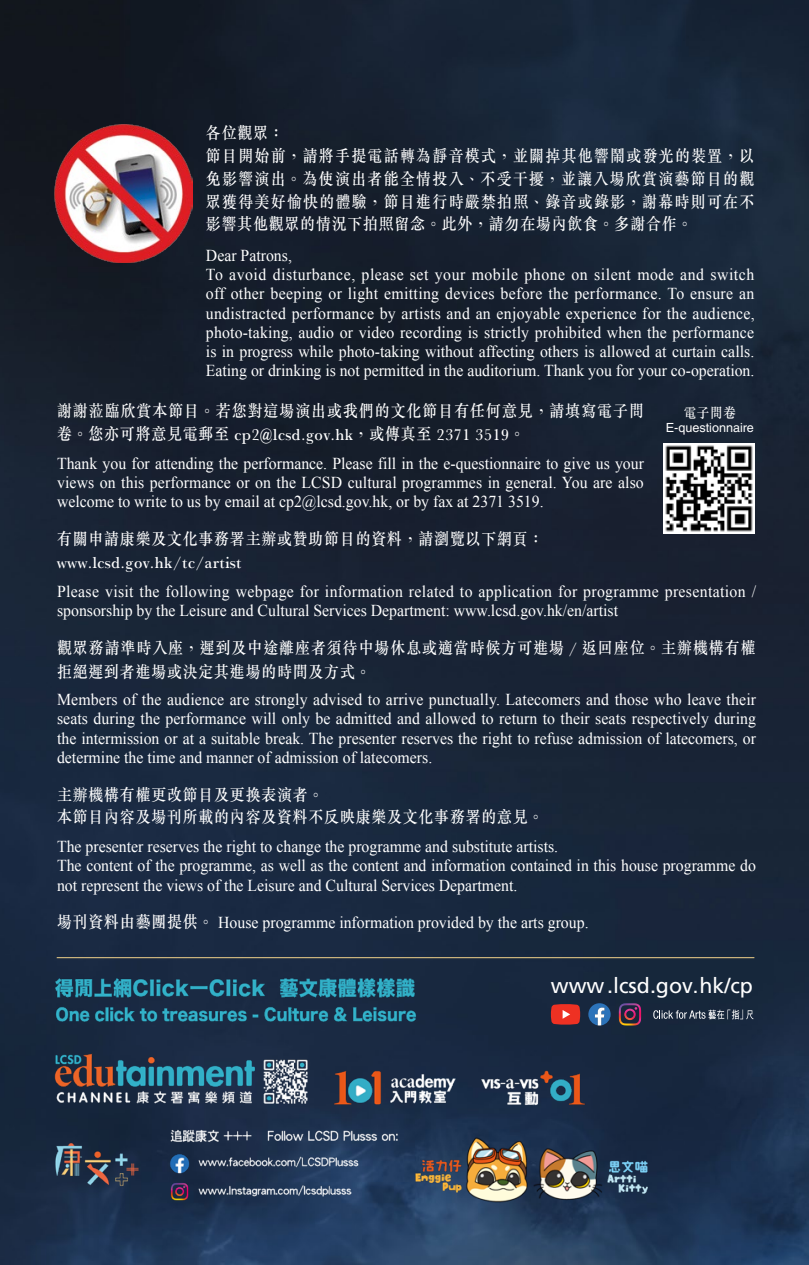
<style>
.page{position:relative;width:809px;height:1265px;background:#fff}
.page>*{position:absolute;margin:0;border:0;box-sizing:border-box;transform-origin:0 0}
.t1{font:21.35px "Frutiger LT Std";color:#fff}
.t2{font:16.62px/19.2px "Times New Roman";color:#fff;text-align:justify;scale:.95 1}
.t3{font:500 16.62px/22.8px "M Sung HK";letter-spacing:.05em;color:#fff;scale:.9 1}
.t4{font:16.62px/19.2px "Times New Roman";letter-spacing:.02em;color:#fff;scale:.95 1}
.t5{font:500 16.62px/22.8px "M Sung HK";letter-spacing:.085em;color:#fff;scale:.9 1}
.t6{font:500 14px "M Sung HK";color:#fff;scale:.9 1}
.t7{font:12.6px "Helvetica LT Std";color:#fff}
.s1{font-family:"M Sung HK";font-weight:500}
.s2{font-size:19.95px}
</style>
<div class="page">
<img style="left:0;top:0;width:809px;height:1265px">
<img style="left:9px;top:936px;width:655px;height:289px">
<img style="left:55px;top:124px;width:138px;height:138px">
<svg style="left:588px;top:1003px;width:22px;height:22px"></svg>
<svg style="left:653px;top:1010px;width:100px;height:9px"></svg>
<svg style="left:551px;top:1004px;width:29px;height:21px"></svg>
<img style="left:619px;top:1003px;width:22px;height:22px">
<hr style="left:57px;top:957px;width:697px;height:1px;background:#f3d38a">
<img style="left:664px;top:443px;width:90px;height:91px">
<p class="t5" style="left:206px;top:121px;width:611px">各位觀眾：<br>節目開始前，請將手提電話轉為靜音模式，並關掉其他響鬧或發光的裝置，以免影響演出。為使演出者能全情投入、不受干擾，並讓入場欣賞演藝節目的觀眾獲得美好愉快的體驗，節目進行時嚴禁拍照、錄音或錄影，謝幕時則可在不影響其他觀眾的情況下拍照留念。此外，請勿在場內飲食。多謝合作。</p>
<p class="t2" style="left:206px;top:245px;width:579px;text-align:left">Dear Patrons,<br>To avoid disturbance, please set your mobile phone on silent mode and switch off other beeping or light emitting devices before the performance. To ensure an undistracted performance by artists and an enjoyable experience for the audience, photo-taking, audio or video recording is strictly prohibited when the performance is in progress while photo-taking without affecting others is allowed at curtain calls.<br>Eating or drinking is not permitted in the auditorium. Thank you for your co-operation.</p>
<p class="t3" style="left:57px;top:399px;width:653px">謝謝蒞臨欣賞本節目。若您對這場演出或我們的文化節目有任何意見，請填寫電子問卷。您亦可將意見電郵至 cp2@lcsd.gov.hk，或傳真至 2371 3519。</p>
<p class="t2" style="left:57px;top:453px;width:619px">Thank you for attending the performance. Please fill in the e-questionnaire to give us your views on this performance or on the LCSD cultural programmes in general. You are also welcome to write to us by email at cp2@lcsd.gov.hk, or by fax at 2371 3519.</p>
<p class="t6" style="left:683px;top:403px;width:60px">電子問卷</p>
<p class="t7" style="left:665px;top:420px;width:90px">E-questionnaire</p>
<p class="t3" style="left:57px;top:527px;width:542px">有關申請康樂及文化事務署主辦或贊助節目的資料，請瀏覽以下網頁：www.lcsd.gov.hk/tc/artist</p>
<p class="t4" style="left:57px;top:581px;width:737px">Please visit the following webpage for information related to application for programme presentation / sponsorship by the Leisure and Cultural Services Department: www.lcsd.gov.hk/en/artist</p>
<p class="t3" style="left:57px;top:634px;width:777px;line-height:24.8px">觀眾務請準時入座，遲到及中途離座者須待中場休息或適當時候方可進場 / 返回座位。主辦機構有權拒絕遲到者進場或決定其進場的時間及方式。</p>
<p class="t2" style="left:57px;top:690px;width:737px">Members of the audience are strongly advised to arrive punctually. Latecomers and those who leave their seats during the performance will only be admitted and allowed to return to their seats respectively during the intermission or at a suitable break. The presenter reserves the right to refuse admission of latecomers, or determine the time and manner of admission of latecomers.</p>
<p class="t3" style="left:57px;top:782px;width:542px">主辦機構有權更改節目及更換表演者。<br>本節目內容及場刊所載的內容及資料不反映康樂及文化事務署的意見。</p>
<p class="t2" style="left:57px;top:837px;width:737px;text-align:left">The presenter reserves the right to change the programme and substitute artists.<br>The content of the programme, as well as the content and information contained in this house programme do not represent the views of the Leisure and Cultural Services Department.</p>
<p class="t2" style="left:57px;top:912px;width:561px"><span class="s1">場刊資料由藝團提供。</span> House programme information provided by the arts group.</p>
<p class="t1" style="left:551px;top:973px;width:204px">www.lcsd.gov<span class="s2">.</span>hk/cp</p>
</div>
